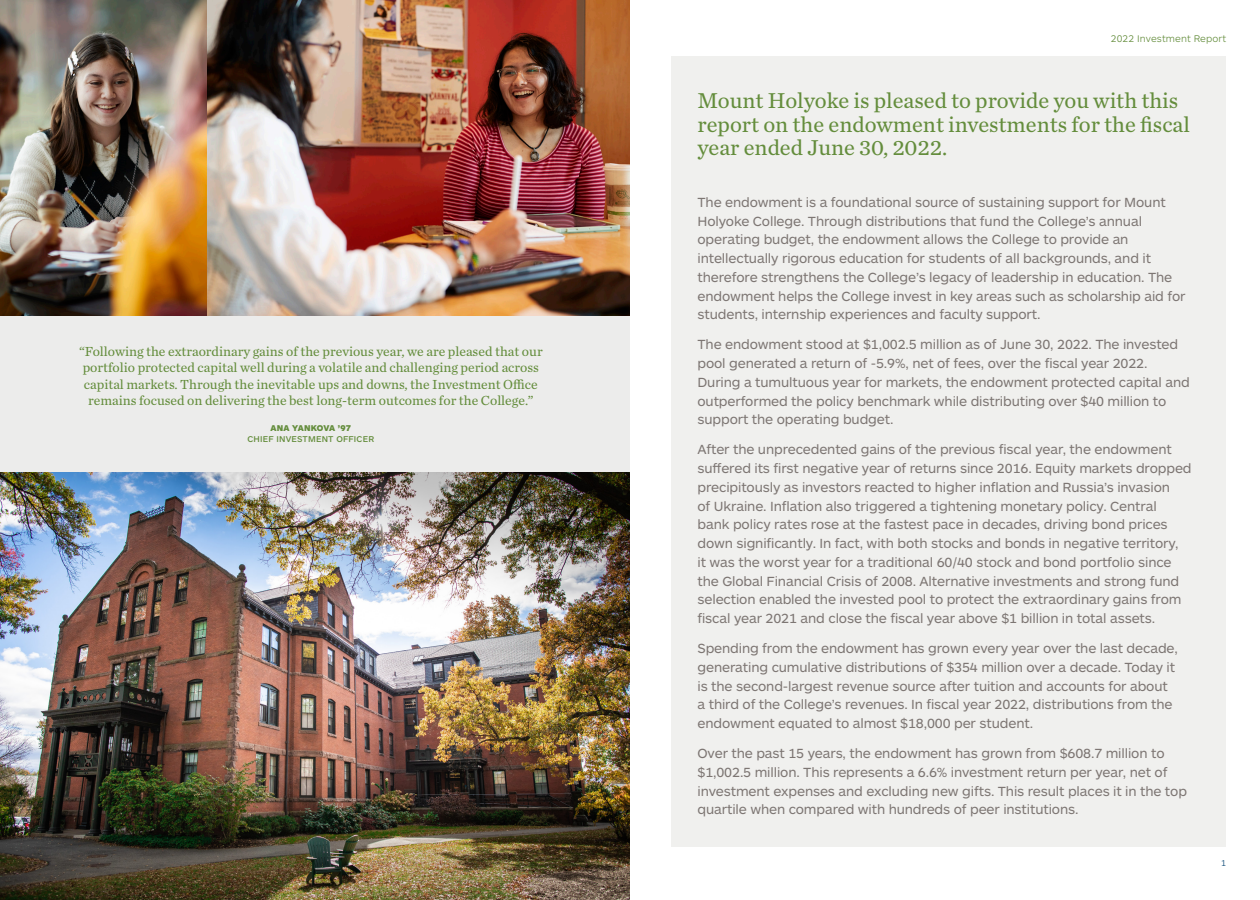
<style>
.page{position:relative;width:1260px;height:900px;background:#fff}
.page>*{position:absolute;margin:0;border:0;box-sizing:border-box;transform-origin:0 0}
.t1{font:22.5px/23.8px "Chronicle Text G2";color:#648d3c}
.t2{font:13.75px/18.8px "ARS Maquette Pro";letter-spacing:-.01em;color:#7d7673}
.t3{font:13.75px/16.5px "Chronicle Text G2";color:#648d3c;text-align:center}
.t4{font:300 10px "ARS Maquette Pro";letter-spacing:.01em;color:#648d3c}
.t5{font:500 8.75px "ARS Maquette Pro";letter-spacing:.02em;color:#648d3c}
.t6{font:900 8.75px "ARS Maquette Pro";letter-spacing:.02em;color:#648d3c}
.t7{font:300 8.75px "ARS Maquette Pro";color:#084774}
</style>
<div class="page">
<div style="left:671px;top:56px;width:555px;height:791px;background:#f0f0ee"></div>
<img style="left:0;top:0;width:630px;height:316px">
<img style="left:0;top:472px;width:630px;height:428px">
<div style="left:0;top:316px;width:630px;height:156px;background:#ececeb"></div>
<p class="t3" style="left:79px;top:342px;width:465px">“Following the extraordinary gains of the previous year, we are pleased that our portfolio protected capital well during a volatile and challenging period across capital markets. Through the inevitable ups and downs, the Investment Office remains focused on delivering the best long-term outcomes for the College.”</p>
<p class="t6" style="left:270px;top:422px;width:82px">ANA YANKOVA ’97</p>
<p class="t5" style="left:248px;top:433px;width:128px">CHIEF INVESTMENT OFFICER</p>
<p class="t4" style="left:1111px;top:32px;width:117px">2022 Investment Report</p>
<p class="t1" style="left:698px;top:87px;width:494px">Mount Holyoke is pleased to provide you with this report on the endowment investments for the fiscal year ended June 30, 2022.</p>
<p class="t2" style="left:698px;top:192px;width:490px">The endowment is a foundational source of sustaining support for Mount Holyoke College. Through distributions that fund the College’s annual operating budget, the endowment allows the College to provide an intellectually rigorous education for students of all backgrounds, and it therefore strengthens the College’s legacy of leadership in education. The endowment helps the College invest in key areas such as scholarship aid for students, internship experiences and faculty support.</p>
<p class="t2" style="left:698px;top:335px;width:494px">The endowment stood at $1,002.5 million as of June 30, 2022. The invested pool generated a return of -5.9%, net of fees, over the fiscal year 2022.<br>During a tumultuous year for markets, the endowment protected capital and outperformed the policy benchmark while distributing over $40 million to support the operating budget.</p>
<p class="t2" style="left:698px;top:440px;width:496px">After the unprecedented gains of the previous fiscal year, the endowment suffered its first negative year of returns since 2016. Equity markets dropped precipitously as investors reacted to higher inflation and Russia’s invasion<br>of Ukraine. Inflation also triggered a tightening monetary policy. Central bank policy rates rose at the fastest pace in decades, driving bond prices down significantly. In fact, with both stocks and bonds in negative territory,<br>it was the worst year for a traditional 60/40 stock and bond portfolio since the Global Financial Crisis of 2008. Alternative investments and strong fund selection enabled the invested pool to protect the extraordinary gains from fiscal year 2021 and close the fiscal year above $1 billion in total assets.</p>
<p class="t2" style="left:698px;top:638px;width:482px">Spending from the endowment has grown every year over the last decade, generating cumulative distributions of $354 million over a decade. Today it is the second-largest revenue source after tuition and accounts for about a third of the College’s revenues. In fiscal year 2022, distributions from the endowment equated to almost $18,000 per student.</p>
<p class="t2" style="left:698px;top:743px;width:491px">Over the past 15 years, the endowment has grown from $608.7 million to $1,002.5 million. This represents a 6.6% investment return per year, net of investment expenses and excluding new gifts. This result places it in the top quartile when compared with hundreds of peer institutions.</p>
<p class="t7" style="left:1221px;top:858px;width:7px">1</p>
</div>
